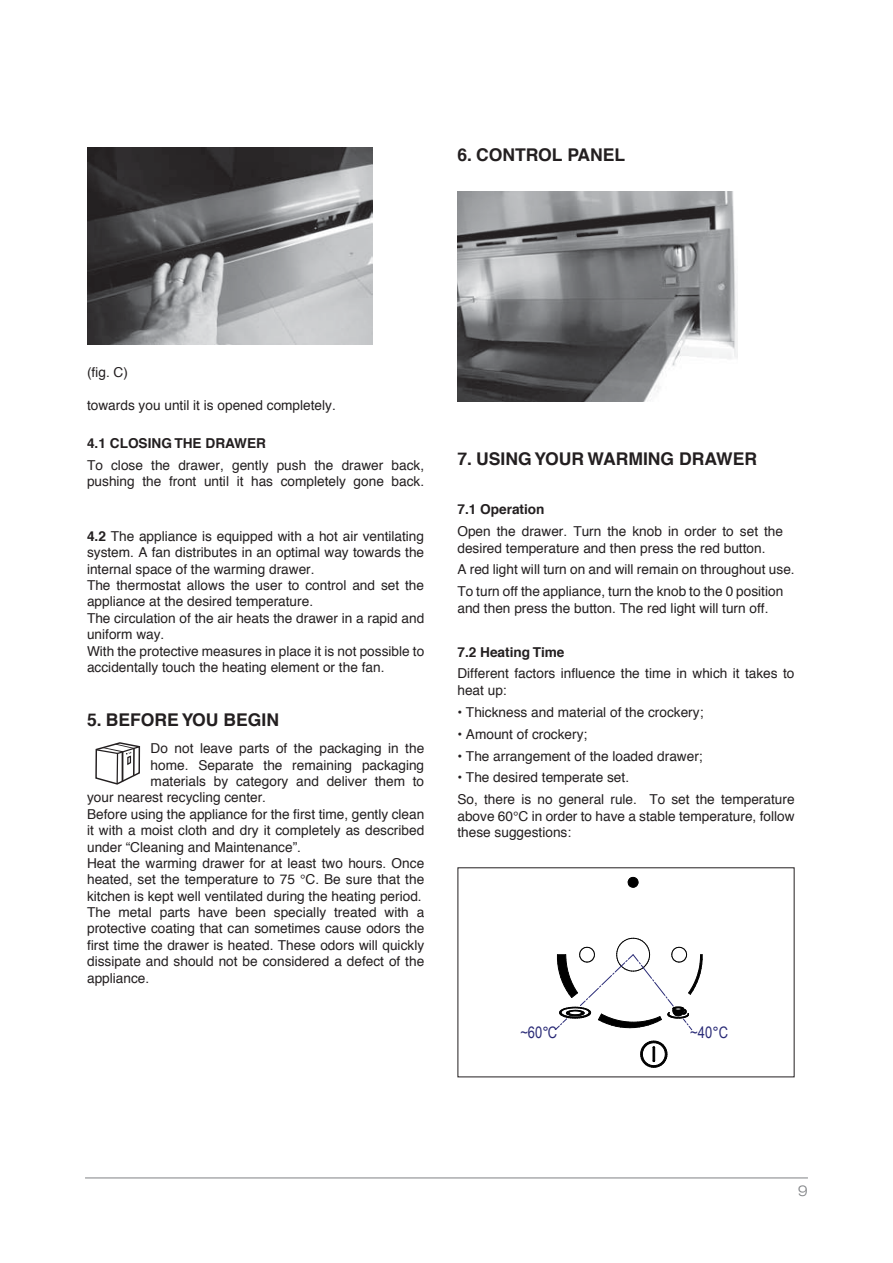
<style>
.page{position:relative;width:893px;height:1263px;background:#fff}
.page>*{position:absolute;margin:0;border:0;box-sizing:border-box;transform-origin:0 0}
.t1{font:700 17.55px "Helvetica";color:#231f20}
.t2{font:15.9px "Arial Narrow";color:#292a76}
.t3{font:300 expanded 15px "Helvetica Neue LT Std";color:#808285}
.t4{font:13.65px/16.4px "Helvetica";color:#231f20}
.t5{font:700 13.65px "Helvetica";color:#231f20}
.s1{font-weight:700}
</style>
<div class="page">
<hr style="left:85px;top:1177px;width:723px;height:1px;background:#808285">
<img style="left:87px;top:148px;width:286px;height:196px">
<img style="left:457px;top:192px;width:280px;height:210px">
<svg style="left:628px;top:877px;width:11px;height:11px"></svg>
<svg style="left:640px;top:1041px;width:28px;height:27px"></svg>
<svg style="left:555px;top:938px;width:148px;height:92px"></svg>
<svg style="left:95px;top:742px;width:45px;height:43px"></svg>
<p class="t1" style="left:457px;top:141px;width:169px">6. CONTROL PANEL</p>
<p class="t4" style="left:87px;top:364px;width:42px">(fig. C)</p>
<p class="t4" style="left:87px;top:397px;width:250px">towards you until it is opened completely.</p>
<p class="t5" style="left:87px;top:432px;width:181px">4.1 CLOSING THE DRAWER</p>
<p class="t4" style="left:87px;top:457px;width:339px">To close the drawer, gently push the drawer back, pushing the front until it has completely gone back.</p>
<p class="t4" style="left:87px;top:528px;width:339px"><span class="s1">4.2</span> The appliance is equipped with a hot air ventilating system. A fan distributes in an optimal way towards the internal space of the warming drawer.<br>The thermostat allows the user to control and set the appliance at the desired temperature.<br>The circulation of the air heats the drawer in a rapid and uniform way.<br>With the protective measures in place it is not possible to accidentally touch the heating element or the fan.</p>
<p class="t1" style="left:87px;top:705px;width:193px">5. BEFORE YOU BEGIN</p>
<p class="t4" style="left:151px;top:741px;width:275px">Do not leave parts of the packaging in the</p>
<p class="t4" style="left:151px;top:757px;width:275px">home. Separate the remaining packaging</p>
<p class="t4" style="left:151px;top:773px;width:275px">materials by category and deliver them to</p>
<p class="t4" style="left:87px;top:790px;width:181px">your nearest recycling center.</p>
<p class="t4" style="left:87px;top:806px;width:339px">Before using the appliance for the first time, gently clean</p>
<p class="t4" style="left:87px;top:823px;width:339px">it with a moist cloth and dry it completely as described</p>
<p class="t4" style="left:87px;top:839px;width:215px">under “Cleaning and Maintenance”.</p>
<p class="t4" style="left:87px;top:855px;width:339px">Heat the warming drawer for at least two hours. Once</p>
<p class="t4" style="left:87px;top:872px;width:339px">heated, set the temperature to 75 °C. Be sure that the</p>
<p class="t4" style="left:87px;top:888px;width:336px">kitchen is kept well ventilated during the heating period.</p>
<p class="t4" style="left:87px;top:904px;width:339px">The metal parts have been specially treated with a</p>
<p class="t4" style="left:87px;top:921px;width:339px">protective coating that can sometimes cause odors the</p>
<p class="t4" style="left:87px;top:937px;width:339px">first time the drawer is heated. These odors will quickly</p>
<p class="t4" style="left:87px;top:954px;width:339px">dissipate and should not be considered a defect of the</p>
<p class="t4" style="left:87px;top:970px;width:64px">appliance.</p>
<p class="t1" style="left:457px;top:444px;width:301px">7. USING YOUR WARMING DRAWER</p>
<p class="t5" style="left:457px;top:498px;width:89px">7.1 Operation</p>
<p class="t4" style="left:457px;top:524px;width:327px">Open the drawer. Turn the knob in order to set the desired temperature and then press the red button.</p>
<p class="t4" style="left:457px;top:559px;width:339px;line-height:21.9px">A red light will turn on and will remain on throughout use.<br>To turn off the appliance, turn the knob to the 0 position</p>
<p class="t4" style="left:457px;top:600px;width:313px">and then press the button. The red light will turn off.</p>
<p class="t5" style="left:457px;top:641px;width:109px">7.2 Heating Time</p>
<p class="t4" style="left:457px;top:666px;width:339px">Different factors influence the time in which it takes to heat up:</p>
<p class="t4" style="left:457px;top:704px;width:248px">• Thickness and material of the crockery;</p>
<p class="t4" style="left:457px;top:726px;width:131px">• Amount of crockery;</p>
<p class="t4" style="left:457px;top:748px;width:247px">• The arrangement of the loaded drawer;</p>
<p class="t4" style="left:457px;top:767px;width:339px;line-height:21.9px">• The desired temperate set.<br>So, there is no general rule. To set the temperature</p>
<p class="t4" style="left:457px;top:808px;width:339px">above 60°C in order to have a stable temperature, follow these suggestions:</p>
<p class="t2" style="left:520px;top:1021px;width:38px">~60°C</p>
<p class="t2" style="left:690px;top:1021px;width:39px">~40°C</p>
<p class="t3" style="left:798px;top:1181px;width:12px">9</p>
</div>
